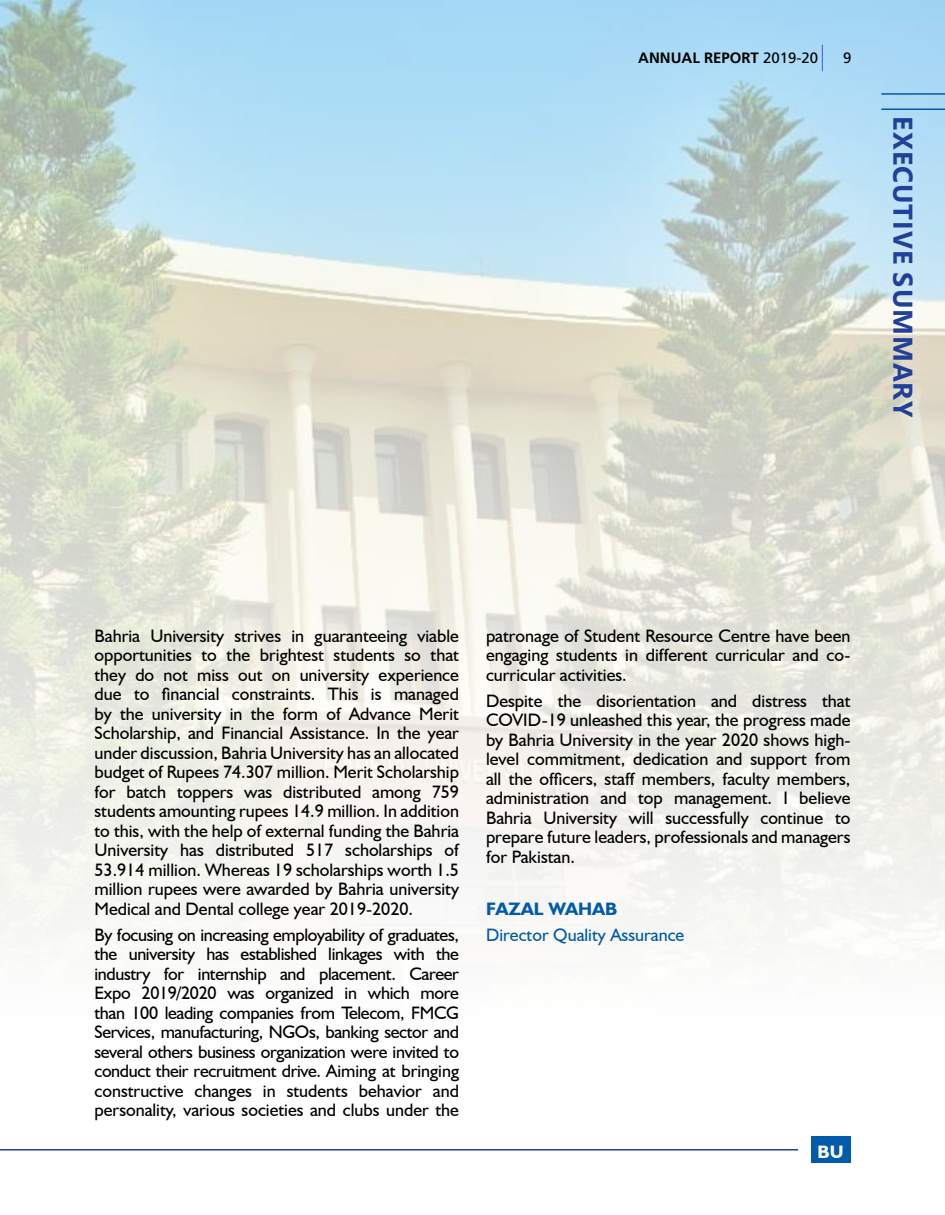
<style>
.page{position:relative;width:945px;height:1215px;background:#fff}
.page>*{position:absolute;margin:0;border:0;box-sizing:border-box;transform-origin:0 0}
.t1{font:700 27px "Segoe UI";letter-spacing:.035em;color:#21409a}
.t2{font:18px/19.5px "Humanist 521 BT";color:#000;text-align:justify}
.t3{font:18px "Humanist 521 BT";color:#005baa}
.t4{font:700 18px "Humanist 521 BT";color:#005baa}
.t5{font:700 18px "Humanist 521 BT";color:#fff}
.t6{font:700 15px "Frutiger LT Std";color:#000}
.t7{font:15px "Frutiger LT Std";color:#000}
.s1{font-weight:400}
</style>
<div class="page">
<img style="left:0;top:0;width:945px;height:1163px">
<hr style="left:881px;top:109px;width:64px;height:1px;background:#005baa">
<hr style="left:881px;top:93px;width:64px;height:2px;background:#005baa">
<p class="t6" style="left:638px;top:49px;width:181px">ANNUAL REPORT <span class="s1">2019-20</span></p>
<p class="t7" style="left:843px;top:49px;width:10px">9</p>
<h1 class="t1" style="left:929px;top:116px;width:302px;rotate:90deg">EXECUTIVE SUMMARY</h1>
<p class="t2" style="left:94px;top:625px;width:366px">Bahria University strives in guaranteeing viable opportunities to the brightest students so that they do not miss out on university experience due to financial constraints. This is managed by the university in the form of Advance Merit Scholarship, and Financial Assistance. In the year under discussion, Bahria University has an allocated budget of Rupees 74.307 million. Merit Scholarship for batch toppers was distributed among 759 students amounting rupees 14.9 million. In addition to this, with the help of external funding the Bahria University has distributed 517 scholarships of 53.914 million. Whereas 19 scholarships worth 1.5 million rupees were awarded by Bahria university Medical and Dental college year 2019-2020.</p>
<p class="t2" style="left:94px;top:925px;width:366px">By focusing on increasing employability of graduates, the university has established linkages with the industry for internship and placement. Career Expo 2019/2020 was organized in which more than 100 leading companies from Telecom, FMCG Services, manufacturing, NGOs, banking sector and several others business organization were invited to conduct their recruitment drive. Aiming at bringing constructive changes in students behavior and personality, various societies and clubs under the</p>
<p class="t2" style="left:486px;top:625px;width:366px">patronage of Student Resource Centre have been engaging students in different curricular and co&shy;curricular activities.</p>
<p class="t2" style="left:486px;top:691px;width:366px">Despite the disorientation and distress that COVID-19 unleashed this year, the progress made by Bahria University in the year 2020 shows high&shy;level commitment, dedication and support from all the officers, staff members, faculty members, administration and top management. I believe Bahria University will successfully continue to prepare future leaders, professionals and managers for Pakistan.</p>
<p class="t4" style="left:486px;top:898px;width:133px">FAZAL WAHAB</p>
<p class="t3" style="left:486px;top:924px;width:200px">Director Quality Assurance</p>
<p class="t5" style="left:817px;top:1140px;width:28px">BU</p>
</div>
